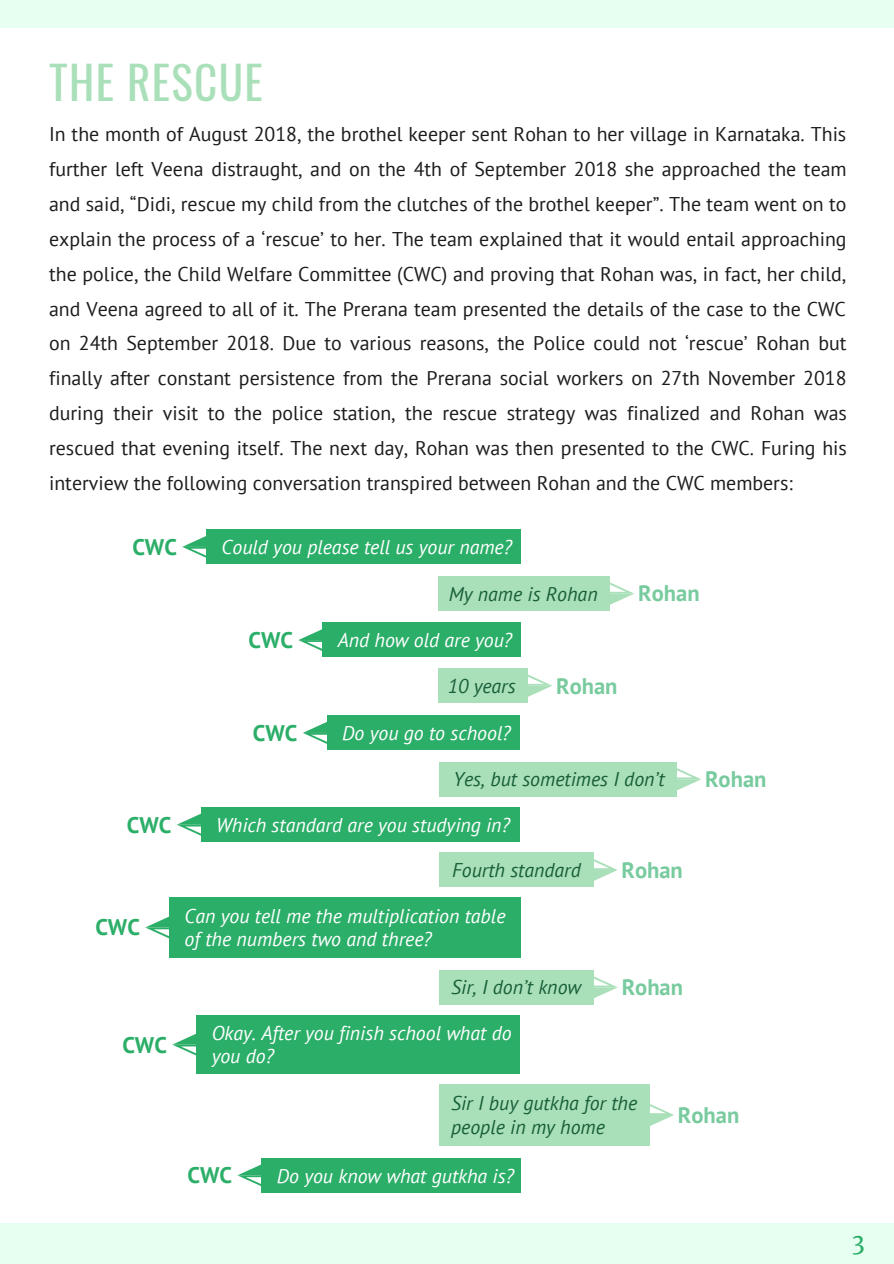
<style>
.page{position:relative;width:894px;height:1264px;background:#fff}
.page>*{position:absolute;margin:0;border:0;box-sizing:border-box;transform-origin:0 0}
.t1{font:45px "Oswald";letter-spacing:.03em;color:#aae0b9}
.t2{font:23.25px "Merriweather";color:#2bae68}
.t3{font:700 22.5px "PT Sans";color:#78cb9e}
.t4{font:700 22.5px "PT Sans";color:#2bae68}
.t5{font:19.8px/35px "PT Sans";color:#1c1c1c;text-align:justify}
.t6{font:italic 19.8px/23.7px "PT Sans";color:#fff}
.t7{font:italic 19.8px/23.7px "PT Sans";color:#185f39}
</style>
<div class="page">
<div style="left:0;top:1222px;width:893px;height:41px;background:#e7fff1"></div>
<div style="left:0;top:0;width:893px;height:28px;background:#e7fff1"></div>
<div style="left:206px;top:529px;width:314px;height:35px;background:#2bae68"></div>
<svg style="left:182px;top:536px;width:24px;height:22px"></svg>
<div style="left:438px;top:576px;width:171px;height:35px;background:#aae0b9"></div>
<svg style="left:609px;top:578px;width:25px;height:30px"></svg>
<div style="left:322px;top:622px;width:199px;height:35px;background:#2bae68"></div>
<svg style="left:298px;top:629px;width:24px;height:22px"></svg>
<div style="left:439px;top:668px;width:89px;height:35px;background:#aae0b9"></div>
<svg style="left:528px;top:674px;width:24px;height:23px"></svg>
<div style="left:327px;top:715px;width:192px;height:35px;background:#2bae68"></div>
<svg style="left:303px;top:722px;width:24px;height:22px"></svg>
<svg style="left:676px;top:764px;width:25px;height:30px"></svg>
<div style="left:439px;top:761px;width:237px;height:35px;background:#aae0b9"></div>
<svg style="left:177px;top:813px;width:24px;height:23px"></svg>
<div style="left:201px;top:807px;width:319px;height:35px;background:#2bae68"></div>
<svg style="left:593px;top:855px;width:24px;height:30px"></svg>
<div style="left:438px;top:852px;width:155px;height:35px;background:#aae0b9"></div>
<svg style="left:145px;top:916px;width:24px;height:23px"></svg>
<div style="left:169px;top:896px;width:352px;height:61px;background:#2bae68"></div>
<svg style="left:593px;top:972px;width:24px;height:30px"></svg>
<div style="left:439px;top:969px;width:154px;height:35px;background:#aae0b9"></div>
<svg style="left:172px;top:1034px;width:24px;height:22px"></svg>
<div style="left:196px;top:1015px;width:324px;height:58px;background:#2bae68"></div>
<svg style="left:649px;top:1099px;width:25px;height:31px"></svg>
<div style="left:439px;top:1083px;width:210px;height:62px;background:#aae0b9"></div>
<svg style="left:237px;top:1160px;width:25px;height:30px"></svg>
<div style="left:262px;top:1157px;width:258px;height:35px;background:#2bae68"></div>
<h1 class="t1" style="left:49px;top:48px;width:215px">THE RESCUE</h1>
<p class="t5" style="left:49px;top:116px;width:799px">In the month of August 2018, the brothel keeper sent Rohan to her village in Karnataka. This further left Veena distraught, and on the 4th of September 2018 she approached the team and said, “Didi, rescue my child from the clutches of the brothel keeper”. The team went on to explain the process of a ‘rescue’ to her. The team explained that it would entail approaching the police, the Child Welfare Committee (CWC) and proving that Rohan was, in fact, her child, and Veena agreed to all of it. The Prerana team presented the details of the case to the CWC on 24th September 2018. Due to various reasons, the Police could not ‘rescue’ Rohan but finally after constant persistence from the Prerana social workers on 27th November 2018 during their visit to the police station, the rescue strategy was finalized and Rohan was rescued that evening itself. The next day, Rohan was then presented to the CWC. Furing his interview the following conversation transpired between Rohan and the CWC members:</p>
<p class="t4" style="left:132px;top:532px;width:46px">CWC</p>
<p class="t6" style="left:221px;top:535px;width:292px">Could you please tell us your name?</p>
<p class="t7" style="left:449px;top:581px;width:150px">My name is Rohan</p>
<p class="t3" style="left:638px;top:578px;width:63px">Rohan</p>
<p class="t4" style="left:248px;top:625px;width:46px">CWC</p>
<p class="t6" style="left:337px;top:628px;width:176px">And how old are you?</p>
<p class="t7" style="left:447px;top:673px;width:69px">10 years</p>
<p class="t3" style="left:556px;top:670px;width:63px">Rohan</p>
<p class="t4" style="left:253px;top:718px;width:46px">CWC</p>
<p class="t6" style="left:342px;top:721px;width:170px">Do you go to school?</p>
<p class="t7" style="left:453px;top:767px;width:212px">Yes, but sometimes I don’t</p>
<p class="t3" style="left:704px;top:764px;width:63px">Rohan</p>
<p class="t4" style="left:127px;top:809px;width:46px">CWC</p>
<p class="t6" style="left:216px;top:812px;width:295px">Which standard are you studying in?</p>
<p class="t7" style="left:452px;top:858px;width:130px">Fourth standard</p>
<p class="t3" style="left:621px;top:855px;width:63px">Rohan</p>
<p class="t4" style="left:95px;top:912px;width:46px">CWC</p>
<p class="t6" style="left:184px;top:903px;width:322px">Can you tell me the multiplication table of the numbers two and three?</p>
<p class="t7" style="left:451px;top:975px;width:131px">Sir, I don’t know</p>
<p class="t3" style="left:621px;top:972px;width:63px">Rohan</p>
<p class="t4" style="left:122px;top:1029px;width:46px">CWC</p>
<p class="t6" style="left:212px;top:1020px;width:301px">Okay. After you finish school what do you do?</p>
<p class="t3" style="left:677px;top:1099px;width:63px">Rohan</p>
<p class="t7" style="left:451px;top:1090px;width:188px">Sir I buy gutkha for the people in my home</p>
<p class="t4" style="left:187px;top:1160px;width:46px">CWC</p>
<p class="t6" style="left:277px;top:1163px;width:238px">Do you know what gutkha is?</p>
<p class="t2" style="left:851px;top:1227px;width:14px">3</p>
</div>
